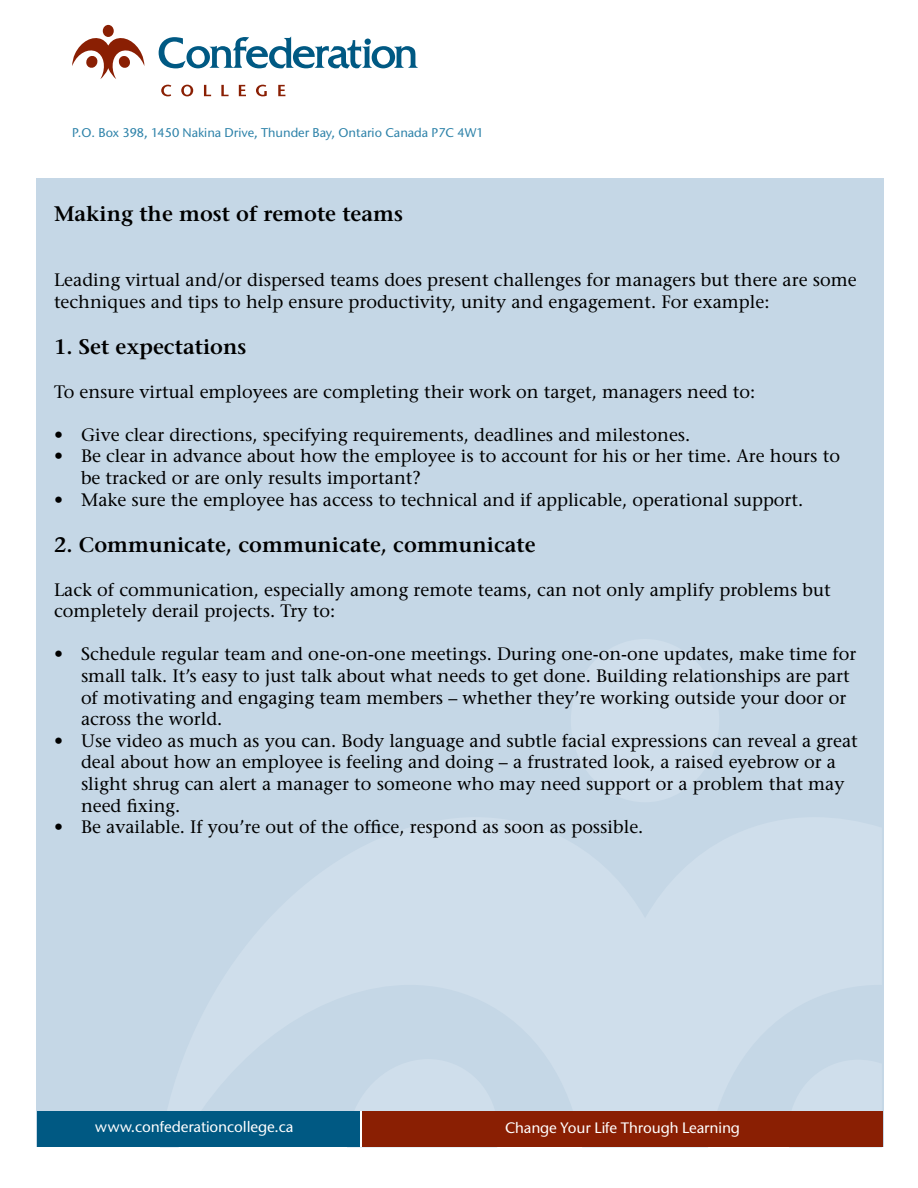
<style>
.page{position:relative;width:918px;height:1188px;background:#fff}
.page>*{position:absolute;margin:0;border:0;box-sizing:border-box;transform-origin:0 0}
.t1{font:600 21px "Stone Serif Std";color:#000}
.t2{font:500 18px/21.6px "Stone Serif Std";color:#000}
.t3{font:500 15.15px "Stone Sans ITC";letter-spacing:-.01em;color:#fff}
.t4{font:15.15px "Stone Sans";letter-spacing:-.01em;color:#fff}
.t5{font:500 12.6px "Stone Sans ITC";color:#2d82a9}
.s1{font-family:"Stone Sans";font-weight:400}
.s2{font-family:"Stone Sans ITC";font-weight:500}
</style>
<div class="page">
<div style="left:36px;top:178px;width:847px;height:969px;background:#c5d7e6"></div>
<svg style="left:160px;top:1147px;width:19px;height:1px"></svg>
<svg style="left:582px;top:1147px;width:126px;height:1px"></svg>
<div style="left:571px;top:639px;width:148px;height:163px;background:#cfdeeb;border-radius:50%"></div>
<svg style="left:346px;top:1146px;width:153px;height:2px"></svg>
<svg style="left:787px;top:1146px;width:95px;height:2px"></svg>
<div style="left:37px;top:1111px;width:324px;height:35px;background:#005983"></div>
<div style="left:361px;top:1111px;width:522px;height:35px;background:#8a1f03"></div>
<hr style="left:360px;top:1111px;width:2px;height:36px;background:#fff">
<svg style="left:161px;top:85px;width:10px;height:11px"></svg>
<svg style="left:181px;top:85px;width:12px;height:11px"></svg>
<svg style="left:204px;top:85px;width:7px;height:11px"></svg>
<svg style="left:221px;top:85px;width:8px;height:11px"></svg>
<svg style="left:239px;top:85px;width:7px;height:11px"></svg>
<svg style="left:256px;top:85px;width:11px;height:11px"></svg>
<svg style="left:278px;top:85px;width:7px;height:11px"></svg>
<svg style="left:159px;top:36px;width:259px;height:32px"></svg>
<div style="left:103px;top:25px;width:11px;height:12px;background:#8a1f03;border-radius:50%"></div>
<svg style="left:72px;top:35px;width:72px;height:44px"></svg>
<p class="t5" style="left:72px;top:125px;width:413px">P.O. Box 398, 1450 Nakina Drive, Thunder Bay, Ontario Canada P7C 4W1</p>
<p class="t1" style="left:54px;top:201px;width:351px">Making the most of remote teams</p>
<p class="t2" style="left:54px;top:269px;width:804px">Leading virtual and/or dispersed teams does present challenges for managers but there are some techniques and tips to help ensure productivity, unity and engagement. For example:</p>
<p class="t1" style="left:54px;top:335px;width:194px">1. Set expectations</p>
<p class="t2" style="left:54px;top:381px;width:703px">To ensure virtual employees are completing their work on target, managers need to:</p>
<p class="t2" style="left:54px;top:424px;width:638px">• Give clear directions, specifying requirements, deadlines and milestones.</p>
<p class="t2" style="left:81px;top:445px;width:761px;text-indent:-27px">• Be clear in advance about how the employee is to account for his or her time. Are hours to be tracked or are only results important?</p>
<p class="t2" style="left:54px;top:489px;width:751px">• Make sure the employee has access to technical and if applicable, operational support.</p>
<p class="t1" style="left:54px;top:533px;width:483px">2. Communicate, communicate, communicate</p>
<p class="t2" style="left:54px;top:579px;width:778px">Lack of communication, especially among remote teams, can not only amplify problems but completely derail projects. Try to:</p>
<p class="t2" style="left:81px;top:643px;width:777px;text-indent:-27px">• Schedule regular team and one-on-one meetings. During one-on-one updates, make time for small talk. It’s easy to just talk about what needs to get done. Building relationships are part of motivating and engaging team members – whether they’re working outside your door or across the world.</p>
<p class="t2" style="left:81px;top:730px;width:778px;text-indent:-27px">• Use video as much as you can. Body language and subtle facial expressions can reveal a great deal about how an employee is feeling and doing – a frustrated look, a raised eyebrow or a slight shrug can alert a manager to someone who may need support or a problem that may need fixing.</p>
<p class="t2" style="left:54px;top:816px;width:591px">• Be available. If you’re out of the office, respond as soon as possible.</p>
<p class="t3" style="left:95px;top:1118px;width:193px">ww<span class="s1">ww</span>w.confederationcollege.c</p>
<p class="t3" style="left:568px;top:1118px;width:174px">our Life Through Learnin<span class="s1">g</span> g</p>
<p class="t4" style="left:506px;top:1120px;width:204px">Change Y<span class="s2">Y</span>our Life Through Learni</p>
<p class="t4" style="left:133px;top:1119px;width:162px">w.confederationc.on.ca <span class="s2">a</span></p>
<p class="t3" style="left:540px;top:1118px;width:18px">ge</p>
</div>
